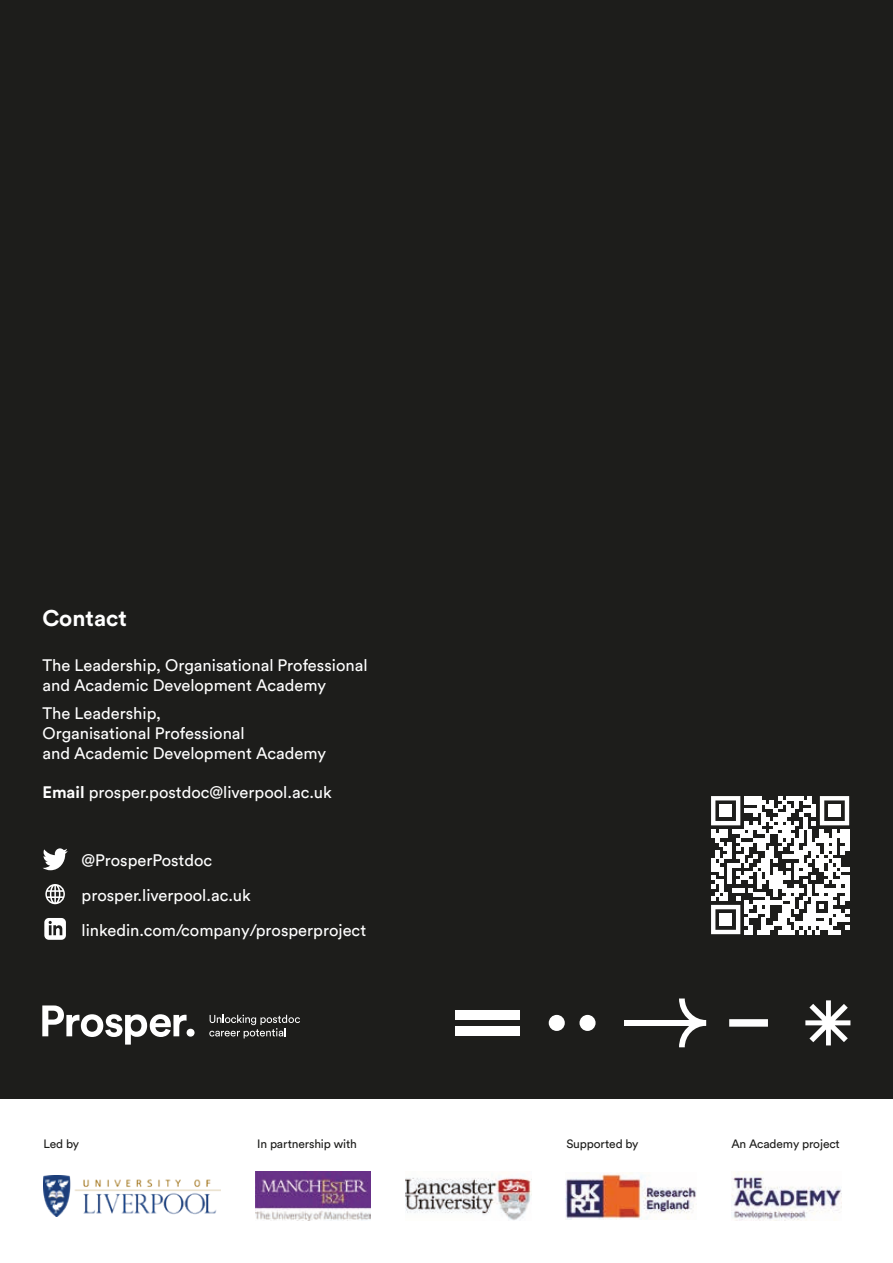
<style>
.page{position:relative;width:893px;height:1263px;background:#1d1d1b}
.page>*{position:absolute;margin:0;border:0;box-sizing:border-box;transform-origin:0 0}
.t1{font:700 22.5px "Circular Std";color:#fff}
.t2{font:16.5px/19.8px "Circular Std";color:#fff}
.t3{font:12px "Circular Std";letter-spacing:-.01em;color:#1d1d1b}
.s1{font-weight:700}
</style>
<div class="page">
<div style="left:0;top:1099px;width:893px;height:164px;background:#fff"></div>
<svg style="left:679px;top:998px;width:27px;height:49px"></svg>
<div style="left:625px;top:1020px;width:69px;height:6px;background:#fff"></div>
<div style="left:455px;top:1027px;width:65px;height:9px;background:#fff"></div>
<div style="left:455px;top:1010px;width:65px;height:9px;background:#fff"></div>
<div style="left:549px;top:1015px;width:16px;height:16px;background:#fff;border-radius:50%"></div>
<div style="left:579px;top:1015px;width:17px;height:16px;background:#fff;border-radius:50%"></div>
<div style="left:729px;top:1019px;width:39px;height:8px;background:#fff"></div>
<svg style="left:805px;top:1000px;width:45px;height:45px"></svg>
<svg style="left:42px;top:1005px;width:153px;height:39px"></svg>
<svg style="left:209px;top:1015px;width:91px;height:23px"></svg>
<img style="left:43px;top:1176px;width:178px;height:40px">
<img style="left:405px;top:1177px;width:126px;height:43px">
<img style="left:731px;top:1171px;width:111px;height:49px">
<img style="left:566px;top:1172px;width:131px;height:48px">
<img style="left:256px;top:1171px;width:115px;height:49px">
<svg style="left:45px;top:884px;width:20px;height:20px"></svg>
<svg style="left:43px;top:848px;width:25px;height:22px"></svg>
<svg style="left:44px;top:918px;width:22px;height:22px"></svg>
<svg style="left:711px;top:796px;width:138px;height:138px"></svg>
<div style="left:719px;top:804px;width:13px;height:13px;background:#fff"></div>
<div style="left:828px;top:804px;width:13px;height:13px;background:#fff"></div>
<div style="left:719px;top:913px;width:13px;height:13px;background:#fff"></div>
<h1 class="t1" style="left:43px;top:603px;width:86px">Contact</h1>
<p class="t2" style="left:43px;top:655px;width:327px">The Leadership, Organisational Professional and Academic Development Academy</p>
<p class="t2" style="left:43px;top:703px;width:285px">The Leadership,<br>Organisational Professional<br>and Academic Development Academy</p>
<p class="t2" style="left:43px;top:782px;width:291px"><span class="s1">Email</span> prosper.postdoc@liverpool.ac.uk</p>
<p class="t2" style="left:82px;top:850px;width:132px">@ProsperPostdoc</p>
<p class="t2" style="left:82px;top:885px;width:171px">prosper.liverpool.ac.uk</p>
<p class="t2" style="left:82px;top:919px;width:286px">linkedin.com/company/prosperproject</p>
<p class="t3" style="left:43px;top:1137px;width:37px">Led by</p>
<p class="t3" style="left:257px;top:1137px;width:101px">In partnership with</p>
<p class="t3" style="left:566px;top:1137px;width:73px">Supported by</p>
<p class="t3" style="left:731px;top:1137px;width:110px">An Academy project</p>
</div>
